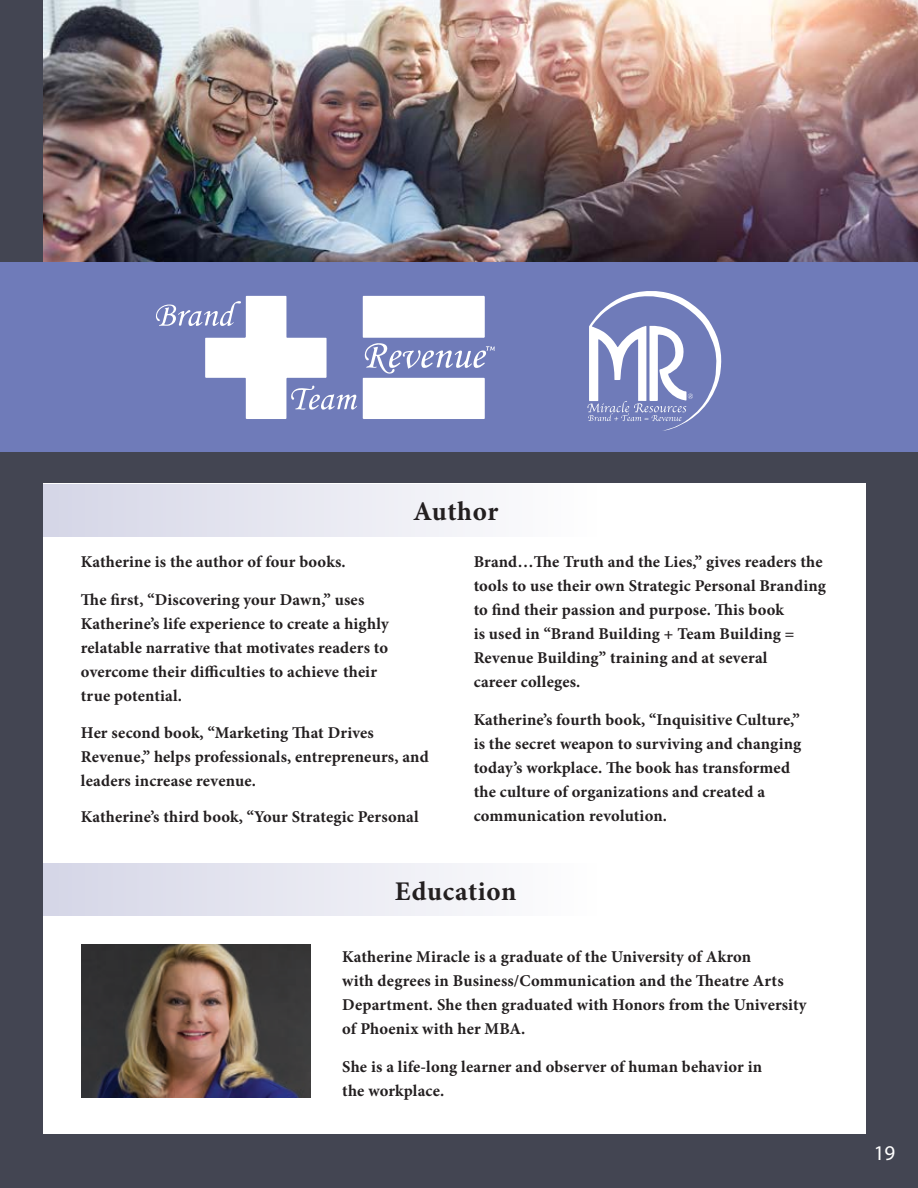
<style>
.page{position:relative;width:918px;height:1188px;background:#6f7bb9}
.page>*{position:absolute;margin:0;border:0;box-sizing:border-box;transform-origin:0 0}
.t1{font:700 27px "Minion Pro";letter-spacing:.02em;color:#231f20}
.t2{font:21px "Myriad Pro";color:#fff}
.t3{font:700 16.5px/24px "Minion Pro";letter-spacing:.01em;color:#231f20}
</style>
<div class="page">
<div style="left:0;top:453px;width:918px;height:735px;background:#434552"></div>
<div style="left:0;top:0;width:918px;height:261px;background:#434552"></div>
<div style="left:43px;top:484px;width:823px;height:650px;background:#fff"></div>
<div style="left:43px;top:484px;width:554px;height:53px;background:linear-gradient(to right,#d4d5e6,#fefefe)"></div>
<div style="left:43px;top:864px;width:554px;height:52px;background:linear-gradient(to right,#d4d5e6,#fefefe)"></div>
<img style="left:43px;top:0;width:875px;height:261px">
<svg style="left:363px;top:295px;width:132px;height:124px"></svg>
<svg style="left:156px;top:296px;width:201px;height:123px"></svg>
<svg style="left:588px;top:291px;width:134px;height:140px"></svg>
<img style="left:82px;top:944px;width:229px;height:153px">
<p class="t1" style="left:413px;top:492px;width:87px">Author</p>
<p class="t3" style="left:81px;top:550px;width:266px">Katherine is the author of four books.</p>
<p class="t3" style="left:81px;top:588px;width:309px">The first, “Discovering your Dawn,” uses Katherine’s life experience to create a highly relatable narrative that motivates readers to overcome their difficulties to achieve their true potential.</p>
<p class="t3" style="left:81px;top:721px;width:349px">Her second book, “Marketing That Drives<br>Revenue,” helps professionals, entrepreneurs, and leaders increase revenue.</p>
<p class="t3" style="left:81px;top:805px;width:339px">Katherine’s third book, “Your Strategic Personal</p>
<p class="t3" style="left:474px;top:550px;width:354px">Brand…The Truth and the Lies,” gives readers the tools to use their own Strategic Personal Branding to find their passion and purpose. This book<br>is used in “Brand Building + Team Building = Revenue Building” training and at several<br>career colleges.</p>
<p class="t3" style="left:474px;top:708px;width:329px">Katherine’s fourth book, “Inquisitive Culture,” is the secret weapon to surviving and changing today’s workplace. The book has transformed the culture of organizations and created a communication revolution.</p>
<p class="t1" style="left:395px;top:873px;width:123px">Education</p>
<p class="t3" style="left:342px;top:945px;width:466px">Katherine Miracle is a graduate of the University of Akron<br>with degrees in Business/Communication and the Theatre Arts Department. She then graduated with Honors from the University of Phoenix with her MBA.</p>
<p class="t3" style="left:342px;top:1055px;width:421px">She is a life-long learner and observer of human behavior in the workplace.</p>
<p class="t2" style="left:874px;top:1140px;width:23px">19</p>
</div>
